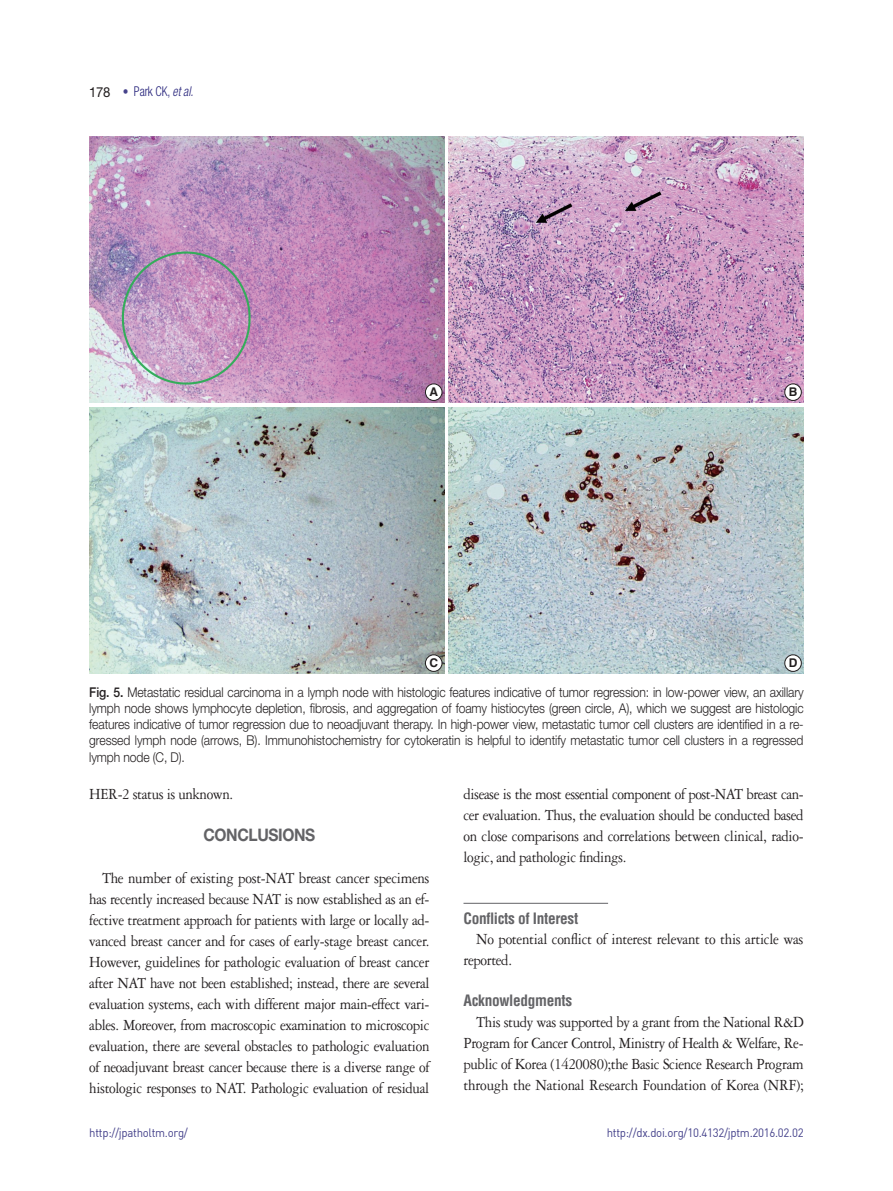
<style>
.page{position:relative;width:893px;height:1191px;background:#fff}
.page>*{position:absolute;margin:0;border:0;box-sizing:border-box;transform-origin:0 0}
.큰제목{font:700 17.25px "Helvetica Neue LT Std";letter-spacing:-.025em;color:#636366;scale:.9 1}
.본문{font:16.5px/21px "Garamond 3 LT Std";letter-spacing:-.02em;color:#231f20;text-align:justify;scale:.9 1}
.Conflicts_of_Interes{font:700 condensed 15.3px "Helvetica LT Std";letter-spacing:-.02em;color:#636366}
.Acknowledgments{font:700 condensed 15.3px "Helvetica LT Std";letter-spacing:-.02em;color:#636366}
.그림제목{font:300 13.5px/16.2px "Helvetica Neue LT Std";letter-spacing:-.005em;color:#231f20;text-align:justify;scale:.9 1}
.t1{font:300 condensed 13.5px "Helvetica Neue LT Std";letter-spacing:-.01em;color:#26237b;scale:.9 1}
.t2{font:12px "Dinreg";letter-spacing:-.025em;color:#45428b;scale:.95 1}
.t3{font:700 12px "Helvetica LT Std";color:#231f20}
.s1{font-weight:400;font-stretch:normal;font-size:13.8px;color:#231f20}
.s2{font-size:12.75px;color:#45428b}
.s3{font-style:italic}
.s4{font-weight:500}
</style>
<div class="page">
<hr style="left:463px;top:903px;width:145px;height:1px;background:#636366">
<img style="left:89px;top:136px;width:355px;height:267px">
<img style="left:89px;top:407px;width:355px;height:267px">
<img style="left:449px;top:136px;width:355px;height:267px">
<img style="left:449px;top:407px;width:355px;height:267px">
<div style="left:425px;top:384px;width:17px;height:16px;background:#fff;border-radius:50%"></div>
<div style="left:425px;top:384px;width:17px;height:17px;border:1px solid #231f20;border-radius:50%"></div>
<div style="left:425px;top:655px;width:17px;height:16px;background:#fff;border-radius:50%"></div>
<div style="left:425px;top:654px;width:17px;height:17px;border:1px solid #231f20;border-radius:50%"></div>
<div style="left:785px;top:384px;width:16px;height:16px;background:#fff;border-radius:50%"></div>
<div style="left:784px;top:384px;width:17px;height:17px;border:1px solid #231f20;border-radius:50%"></div>
<div style="left:785px;top:655px;width:16px;height:16px;background:#fff;border-radius:50%"></div>
<div style="left:784px;top:654px;width:17px;height:17px;border:1px solid #231f20;border-radius:50%"></div>
<p class="t1" style="left:89px;top:84px;width:117px"><span class="s1">178</span> <span class="s2">•</span> Park CK, <span class="s3">et al.</span></p>
<p class="t3" style="left:429px;top:384px;width:10px">A</p>
<p class="t3" style="left:429px;top:655px;width:10px">C</p>
<p class="t3" style="left:789px;top:384px;width:10px">B</p>
<p class="t3" style="left:789px;top:655px;width:10px">D</p>
<p class="그림제목" style="left:89px;top:683px;width:795px"><span class="s4">Fig. 5.</span> Metastatic residual carcinoma in a lymph node with histologic features indicative of tumor regression: in low-power view, an axillary lymph node shows lymphocyte depletion, fibrosis, and aggregation of foamy histiocytes (green circle, A), which we suggest are histologic features indicative of tumor regression due to neoadjuvant therapy. In high-power view, metastatic tumor cell clusters are identified in a re&shy;gressed lymph node (arrows, B). Immunohistochemistry for cytokeratin is helpful to identify metastatic tumor cell clusters in a regressed lymph node (C, D).</p>
<p class="본문" style="left:89px;top:783px;width:161px">HER-2 status is unknown.</p>
<p class="큰제목" style="left:204px;top:824px;width:126px">CONCLUSIONS</p>
<p class="본문" style="left:89px;top:867px;width:380px;text-indent:13px">The number of existing post-NAT breast cancer specimens has recently increased because NAT is now established as an ef&shy;fective treatment approach for patients with large or locally ad&shy;vanced breast cancer and for cases of early-stage breast cancer.<br>However, guidelines for pathologic evaluation of breast cancer after NAT have not been established; instead, there are several evaluation systems, each with different major main-effect vari&shy;ables. Moreover, from macroscopic examination to microscopic evaluation, there are several obstacles to pathologic evaluation of neoadjuvant breast cancer because there is a diverse range of histologic responses to NAT. Pathologic evaluation of residual</p>
<p class="본문" style="left:463px;top:783px;width:379px">disease is the most essential component of post-NAT breast can&shy;cer evaluation. Thus, the evaluation should be conducted based on close comparisons and correlations between clinical, radio&shy;logic, and pathologic findings.</p>
<p class="Conflicts_of_Interes" style="left:463px;top:908px;width:116px">Conflicts of Interest</p>
<p class="본문" style="left:463px;top:929px;width:379px;text-indent:13px">No potential conflict of interest relevant to this article was reported.</p>
<p class="Acknowledgments" style="left:463px;top:991px;width:110px">Acknowledgments</p>
<p class="본문" style="left:463px;top:1011px;width:380px;text-indent:13px">This study was supported by a grant from the National R&amp;D Program for Cancer Control, Ministry of Health &amp; Welfare, Re&shy;public of Korea (1420080);the Basic Science Research Program through the National Research Foundation of Korea (NRF);</p>
<p class="t2" style="left:89px;top:1125px;width:105px">http://jpatholtm.org/</p>
<p class="t2" style="left:607px;top:1125px;width:209px">http://dx.doi.org/10.4132/jptm.2016.02.02</p>
</div>
